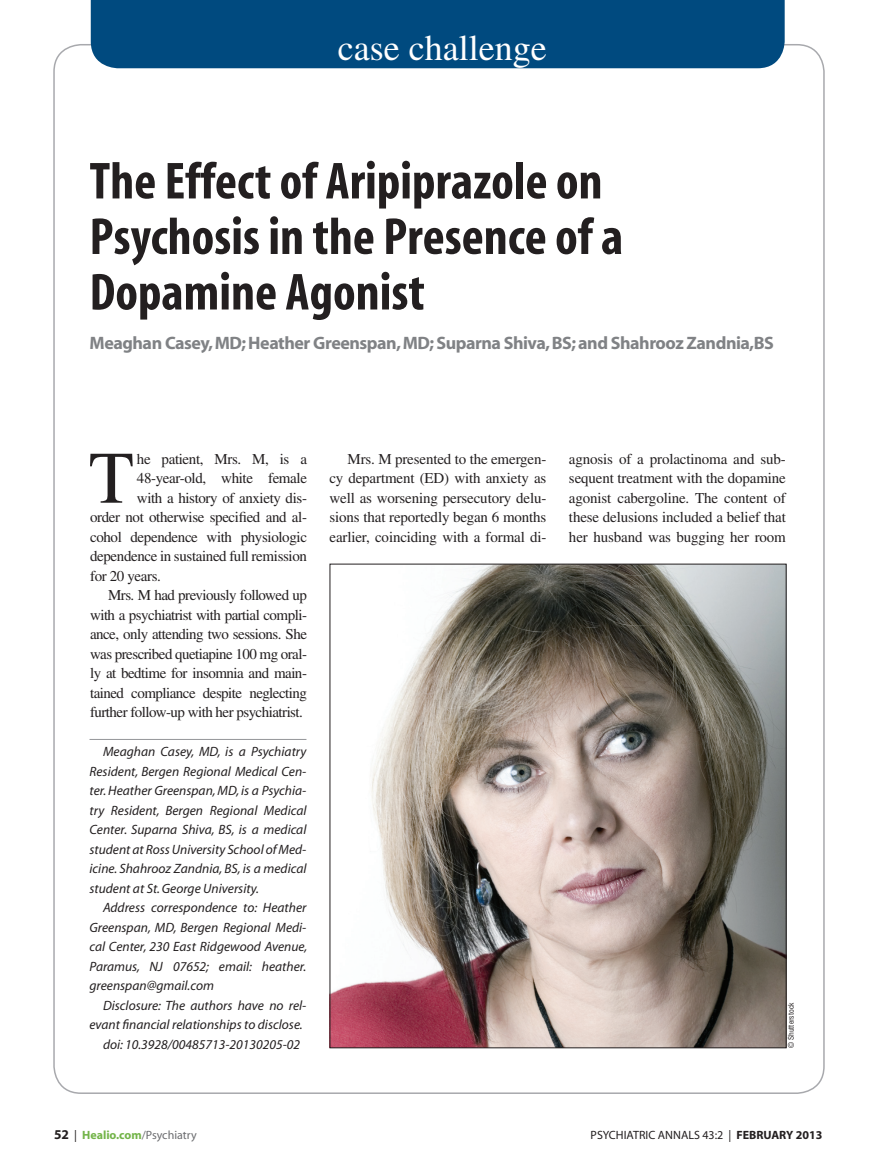
<style>
.page{position:relative;width:878px;height:1175px;background:#fff}
.page>*{position:absolute;margin:0;border:0;box-sizing:border-box;transform-origin:0 0}
.drop_cap{font:73.95px "Times";color:#231f20}
.head1{font:700 condensed 52.5px/55.5px "Myriad";color:#231f20}
.department{font:36px "Times";color:#fff}
.author{font:700 18px "Myriad";letter-spacing:-.025em;color:#808285}
.Body_text{font:15px/19.5px "Times";letter-spacing:-.01em;color:#231f20;text-align:justify}
.drop_cap-2{font:15px "Times";letter-spacing:-.025em;color:#231f20}
.author_info1{font:italic 13.5px/19.5px "Myriad";color:#231f20;text-align:justify}
.author_info2{font:italic 13.5px/19.5px "Myriad";color:#231f20;text-align:justify}
.runningFoot{font:12px "Myriad";color:#231f20}
.runningFoot-2{font:12px "Myriad";color:#6c6d70}
.Photo_Art_Credit{font:condensed 7.5px "Helvetica";color:#231f20}
.s1{font-weight:700;font-size:13.5px;color:#231f20}
.s2{color:#231f20}
.s3{font-weight:700;color:#73b449}
.s4{font-weight:700}
</style>
<div class="page">
<div style="left:91px;top:0;width:693px;height:68px;background:#004a7f"></div>
<hr style="left:89px;top:739px;width:217px;height:1px;background:#939598">
<img style="left:331px;top:565px;width:453px;height:481px">
<p class="department" style="left:338px;top:27px;width:210px">case challenge</p>
<p class="head1" style="left:89px;top:155px;width:535px">The Effect of Aripiprazole on<br>Psychosis in the Presence of a<br>Dopamine Agonist</p>
<p class="author" style="left:89px;top:333px;width:686px">Meaghan Casey, MD; Heather Greenspan, MD; Suparna Shiva, BS; and Shahrooz Zandnia,BS</p>
<p class="drop_cap" style="left:89px;top:436px;width:47px">T</p>
<p class="drop_cap-2" style="left:137px;top:450px;width:171px">he patient, Mrs. M, is a</p>
<p class="drop_cap-2" style="left:137px;top:470px;width:171px">48-year-old, white female</p>
<p class="drop_cap-2" style="left:137px;top:489px;width:171px">with a history of anxiety dis-</p>
<p class="drop_cap-2" style="left:90px;top:509px;width:218px">order not otherwise specified and al-</p>
<p class="drop_cap-2" style="left:90px;top:528px;width:218px">cohol dependence with physiologic</p>
<p class="drop_cap-2" style="left:90px;top:548px;width:218px">dependence in sustained full remission</p>
<p class="drop_cap-2" style="left:90px;top:567px;width:72px">for 20 years.</p>
<p class="Body_text" style="left:90px;top:585px;width:218px;text-indent:18px">Mrs. M had previously followed up with a psychiatrist with partial compli&shy;ance, only attending two sessions. She was prescribed quetiapine 100 mg oral&shy;ly at bedtime for insomnia and main&shy;tained compliance despite neglecting further follow-up with her psychiatrist.</p>
<p class="author_info1" style="left:89px;top:742px;width:218px;text-indent:13px">Meaghan Casey, MD, is a Psychiatry Resident, Bergen Regional Medical Cen&shy;ter. Heather Greenspan, MD, is a Psychia&shy;try Resident, Bergen Regional Medical Center. Suparna Shiva, BS, is a medical student at Ross University School of Med&shy;icine. Shahrooz Zandnia, BS, is a medical student at St. George University.</p>
<p class="author_info2" style="left:89px;top:898px;width:219px;text-indent:13px">Address correspondence to: Heather Greenspan, MD, Bergen Regional Medi&shy;cal Center, 230 East Ridgewood Avenue, Paramus, NJ 07652; email: heather. greenspan@gmail.com</p>
<p class="author_info2" style="left:89px;top:996px;width:218px;text-align:right">Disclosure: The authors have no rel&shy;evant financial relationships to disclose.</p>
<p class="author_info2" style="left:103px;top:1035px;width:199px">doi: 10.3928/00485713-20130205-02</p>
<p class="Body_text" style="left:329px;top:449px;width:218px;text-indent:18px">Mrs. M presented to the emergen&shy;cy department (ED) with anxiety as well as worsening persecutory delu&shy;sions that reportedly began 6 months earlier, coinciding with a formal di-</p>
<p class="Body_text" style="left:569px;top:449px;width:218px">agnosis of a prolactinoma and sub&shy;sequent treatment with the dopamine agonist cabergoline. The content of these delusions included a belief that her husband was bugging her room</p>
<p class="Photo_Art_Credit" style="left:786px;top:1048px;width:47px;rotate:-90deg">© Shutterstock</p>
<p class="runningFoot-2" style="left:54px;top:1129px;width:144px"><span class="s1">52</span> <span class="s2">|</span> <span class="s3">Healio.com</span>/Psychiatry</p>
<p class="runningFoot" style="left:590px;top:1129px;width:233px">PSYCHIATRIC ANNALS 43:2 | <span class="s4">FEBRUARY 2013</span></p>
</div>
